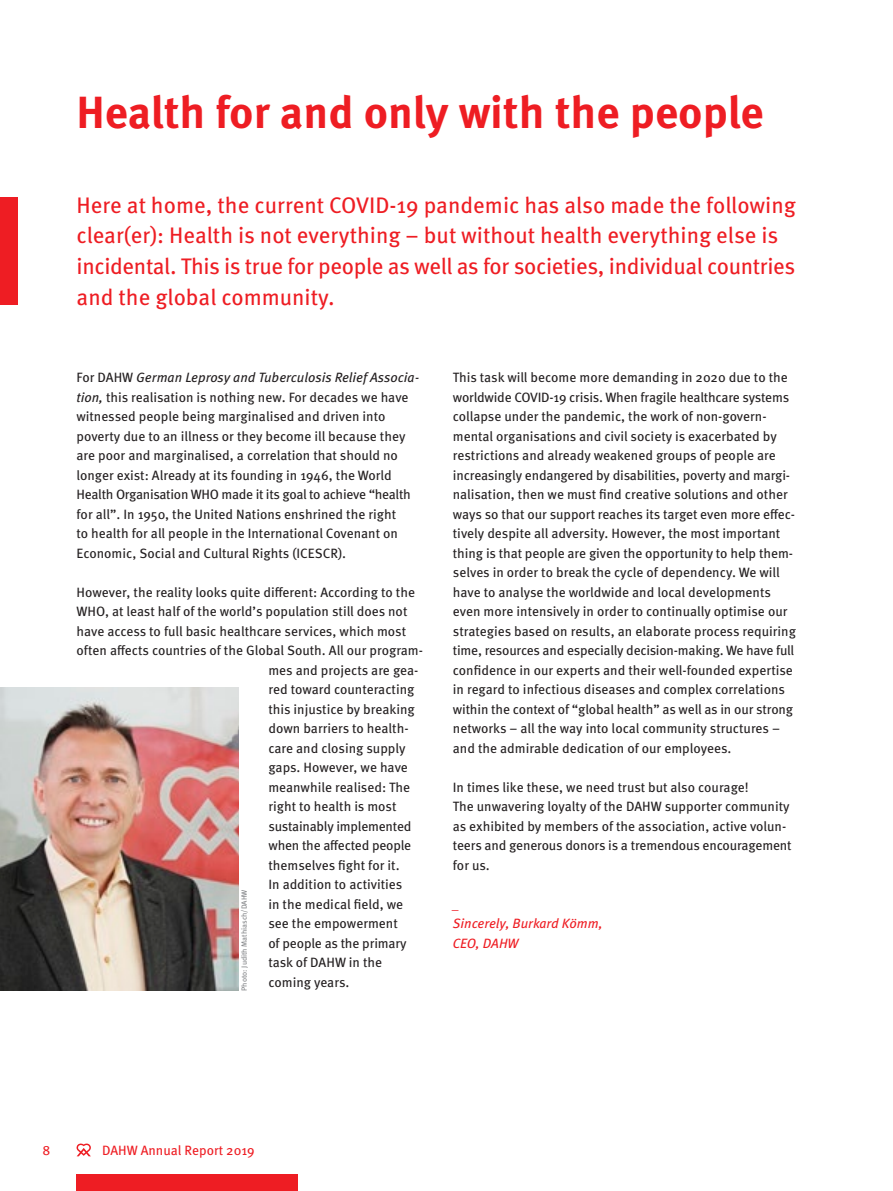
<style>
.page{position:relative;width:893px;height:1191px;background:#fff}
.page>*{position:absolute;margin:0;border:0;box-sizing:border-box;transform-origin:0 0}
.t1{font:700 45px "Meta OT";color:#ee1d23}
.t2{font:22.5px/30.8px "Meta OT";letter-spacing:-.005em;color:#ee1d23}
.t3{font:13.5px/19.5px "Meta OT";letter-spacing:-.005em;color:#231f20}
.t4{font:italic 13.5px/19.5px "Meta OT";color:#ee1d23}
.t5{font:13.5px "Meta OT";color:#ee1d23}
.t6{font:7.5px "Meta OT";color:#808285}
.s1{font-style:italic}
</style>
<div class="page">
<div style="left:77px;top:1174px;width:221px;height:17px;background:#ee1d23"></div>
<div style="left:0;top:197px;width:17px;height:108px;background:#ee1d23"></div>
<img style="left:0;top:688px;width:239px;height:302px">
<svg style="left:76px;top:1143px;width:15px;height:13px"></svg>
<h1 class="t1" style="left:77px;top:83px;width:689px">Health for and only with the people</h1>
<p class="t2" style="left:77px;top:190px;width:721px">Here at home, the current COVID-19 pandemic has also made the following clear(er): Health is not everything – but without health everything else is incidental. This is true for people as well as for societies, individual countries and the global community.</p>
<p class="t3" style="left:77px;top:368px;width:343px">For DAHW <span class="s1">German Leprosy and Tuberculosis Relief Associa&shy;tion,</span> this realisation is nothing new. For decades we have witnessed people being marginalised and driven into poverty due to an illness or they become ill because they are poor and marginalised, a correlation that should no longer exist: Already at its founding in 1946, the World Health Organisation WHO made it its goal to achieve “health for all”. In 1950, the United Nations enshrined the right<br>to health for all people in the International Covenant on Economic, Social and Cultural Rights (ICESCR).</p>
<p class="t3" style="left:77px;top:583px;width:340px">However, the reality looks quite different: According to the</p>
<p class="t3" style="left:77px;top:602px;width:332px">WHO, at least half of the world’s population still does not</p>
<p class="t3" style="left:77px;top:622px;width:331px">have access to full basic healthcare services, which most</p>
<p class="t3" style="left:77px;top:641px;width:348px">often affects countries of the Global South. All our program-</p>
<p class="t3" style="left:268px;top:661px;width:151px">mes and projects are gea-</p>
<p class="t3" style="left:268px;top:680px;width:148px">red toward counteracting</p>
<p class="t3" style="left:268px;top:700px;width:148px">this injustice by breaking</p>
<p class="t3" style="left:268px;top:719px;width:142px">down barriers to health-</p>
<p class="t3" style="left:268px;top:739px;width:139px">care and closing supply</p>
<p class="t3" style="left:268px;top:758px;width:141px">gaps. However, we have</p>
<p class="t3" style="left:268px;top:778px;width:143px">meanwhile realised: The</p>
<p class="t3" style="left:268px;top:797px;width:130px">right to health is most</p>
<p class="t3" style="left:268px;top:817px;width:145px">sustainably implemented</p>
<p class="t3" style="left:268px;top:836px;width:144px">when the affected people</p>
<p class="t3" style="left:268px;top:856px;width:133px">themselves fight for it.</p>
<p class="t3" style="left:268px;top:875px;width:135px">In addition to activities</p>
<p class="t3" style="left:268px;top:895px;width:136px">in the medical field, we</p>
<p class="t3" style="left:268px;top:914px;width:131px">see the empowerment</p>
<p class="t3" style="left:268px;top:934px;width:140px">of people as the primary</p>
<p class="t3" style="left:268px;top:953px;width:115px">task of DAHW in the</p>
<p class="t3" style="left:268px;top:973px;width:83px">coming years.</p>
<p class="t6" style="left:239px;top:990px;width:103px;rotate:-90deg">Photo: Judith Mathiasch/DAHW</p>
<p class="t3" style="left:453px;top:368px;width:345px">This task will become more demanding in 2020 due to the worldwide COVID-19 crisis. When fragile healthcare systems collapse under the pandemic, the work of non-govern&shy;mental organisations and civil society is exacerbated by restrictions and already weakened groups of people are increasingly endangered by disabilities, poverty and margi&shy;nalisation, then we must find creative solutions and other ways so that our support reaches its target even more effec&shy;tively despite all adversity. However, the most important thing is that people are given the opportunity to help them&shy;selves in order to break the cycle of dependency. We will have to analyse the worldwide and local developments even more intensively in order to continually optimise our strategies based on results, an elaborate process requiring time, resources and especially decision-making. We have full confidence in our experts and their well-founded expertise in regard to infectious diseases and complex correlations within the context of “global health” as well as in our strong networks – all the way into local community structures – and the admirable dedication of our employees.</p>
<p class="t3" style="left:453px;top:777px;width:340px">In times like these, we need trust but also courage!<br>The unwavering loyalty of the DAHW supporter community as exhibited by members of the association, active volun&shy;teers and generous donors is a tremendous encouragement for us.</p>
<p class="t4" style="left:453px;top:894px;width:151px">_<br>Sincerely, Burkard Kömm,<br>CEO, DAHW</p>
<p class="t5" style="left:43px;top:1141px;width:9px">8</p>
<p class="t5" style="left:102px;top:1141px;width:154px">DAHW Annual Report 2019</p>
</div>
